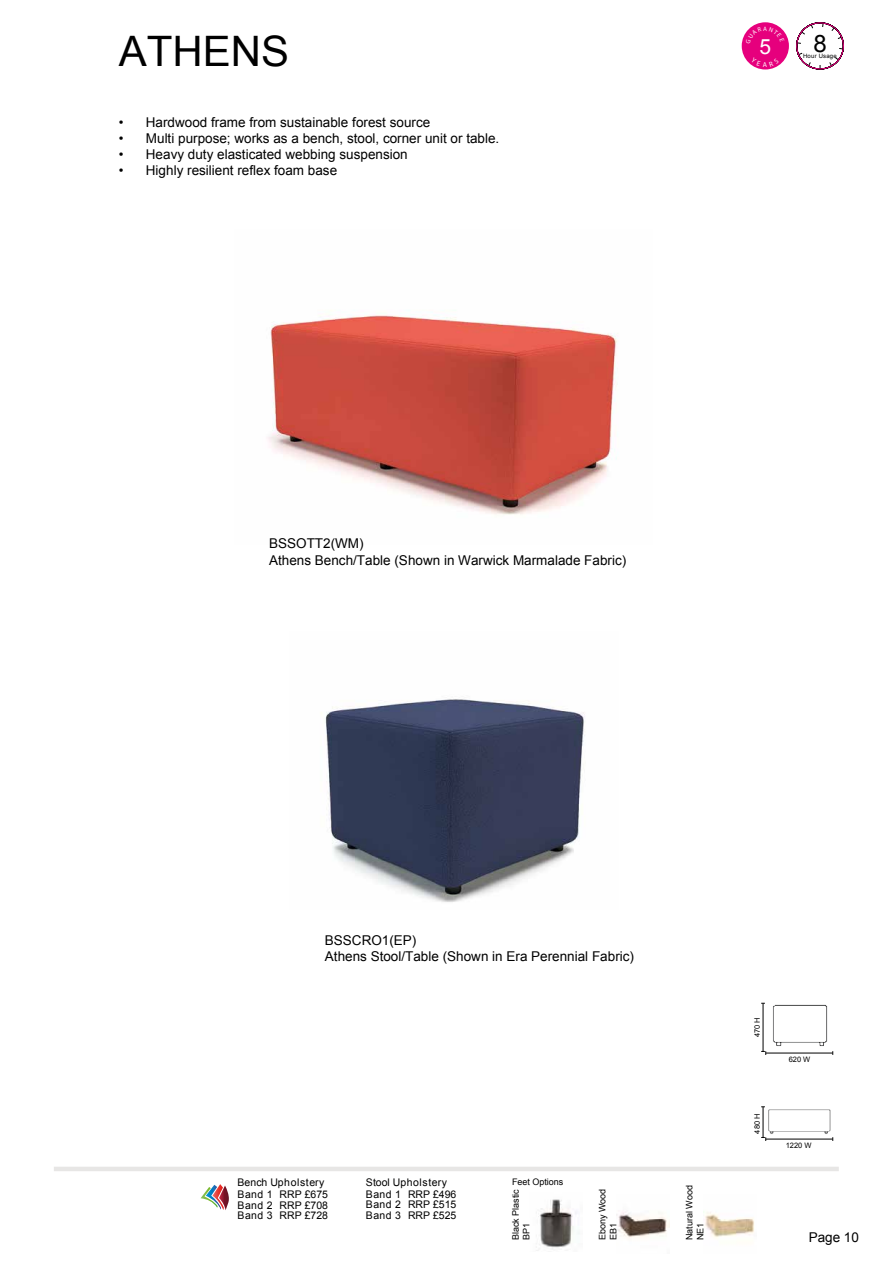
<style>
.page{position:relative;width:893px;height:1263px;background:#fff}
.page>*{position:absolute;margin:0;border:0;box-sizing:border-box;transform-origin:0 0}
.t1{font:42px "Arial";color:#000}
.t2{font:24px "Arial";color:#000}
.t3{font:21px "Arial";color:#fff}
.t4{font:13.5px/16.2px "Arial";color:#000}
.t5{font:10.5px/12px "Arial";color:#000}
.t6{font:9px/10.8px "Arial";color:#000}
.t7{font:7.5px "Arial";color:#000}
.t8{font:6px "Arial";letter-spacing:.055em;color:#000}
</style>
<div class="page">
<img style="left:268px;top:310px;width:349px;height:205px">
<img style="left:321px;top:699px;width:264px;height:203px">
<div style="left:742px;top:22px;width:47px;height:47px;background:#e6007d;border-radius:50%"></div>
<svg style="left:796px;top:22px;width:48px;height:48px"></svg>
<hr style="left:54px;top:1167px;width:785px;height:4px;background:#e3e2e1">
<img style="left:536px;top:1199px;width:44px;height:52px">
<img style="left:703px;top:1211px;width:51px;height:28px">
<img style="left:616px;top:1212px;width:53px;height:26px">
<svg style="left:201px;top:1184px;width:28px;height:26px"></svg>
<hr style="left:766px;top:1053px;width:66px;height:1px;background:#000">
<hr style="left:766px;top:1139px;width:66px;height:1px;background:#000">
<hr style="left:763px;top:1003px;width:1px;height:48px;background:#000">
<hr style="left:763px;top:1107px;width:1px;height:30px;background:#000">
<img style="left:773px;top:1004px;width:55px;height:42px">
<img style="left:768px;top:1109px;width:63px;height:25px">
<svg style="left:746px;top:26px;width:38px;height:7px"></svg>
<h1 class="t1" style="left:119px;top:23px;width:172px">ATHENS</h1>
<p class="t4" style="left:119px;top:114px;width:313px">• Hardwood frame from sustainable forest source</p>
<p class="t4" style="left:119px;top:130px;width:382px">• Multi purpose; works as a bench, stool, corner unit or table.</p>
<p class="t4" style="left:119px;top:146px;width:290px">• Heavy duty elasticated webbing suspension</p>
<p class="t4" style="left:119px;top:163px;width:220px">• Highly resilient reflex foam base</p>
<h3 class="t3" style="left:759px;top:33px;width:13px">5</h3>
<h2 class="t2" style="left:813px;top:28px;width:15px">8</h2>
<p class="t8" style="left:803px;top:52px;width:35px">Hour Usage</p>
<p class="t4" style="left:269px;top:536px;width:359px">BSSOTT2(WM)<br>Athens Bench/Table (Shown in Warwick Marmalade Fabric)</p>
<p class="t4" style="left:325px;top:932px;width:311px">BSSCRO1(EP)<br>Athens Stool/Table (Shown in Era Perennial Fabric)</p>
<p class="t5" style="left:238px;top:1176px;width:92px">Bench Upholstery<br>Band 1 RRP £675</p>
<p class="t5" style="left:238px;top:1200px;width:92px;line-height:10.5px">Band 2 RRP £708<br>Band 3 RRP £728</p>
<p class="t5" style="left:366px;top:1176px;width:92px">Stool Upholstery<br>Band 1 RRP £496</p>
<p class="t5" style="left:366px;top:1199px;width:92px;line-height:10.5px">Band 2 RRP £515<br>Band 3 RRP £525</p>
<p class="t6" style="left:512px;top:1176px;width:53px">Feet Options</p>
<p class="t6" style="left:510px;top:1240px;width:53px;rotate:-90deg">Black Plastic<br>BP1</p>
<p class="t6" style="left:597px;top:1240px;width:53px;rotate:-90deg">Ebony Wood<br>EB1</p>
<p class="t6" style="left:684px;top:1240px;width:57px;rotate:-90deg">Natural Wood<br>NE1</p>
<p class="t7" style="left:752px;top:1037px;width:22px;rotate:-90deg">470 H</p>
<p class="t7" style="left:752px;top:1133px;width:22px;rotate:-90deg">480 H</p>
<p class="t7" style="left:789px;top:1054px;width:23px">620 W</p>
<p class="t7" style="left:786px;top:1140px;width:27px">1220 W</p>
<p class="t4" style="left:809px;top:1229px;width:52px">Page 10</p>
</div>
